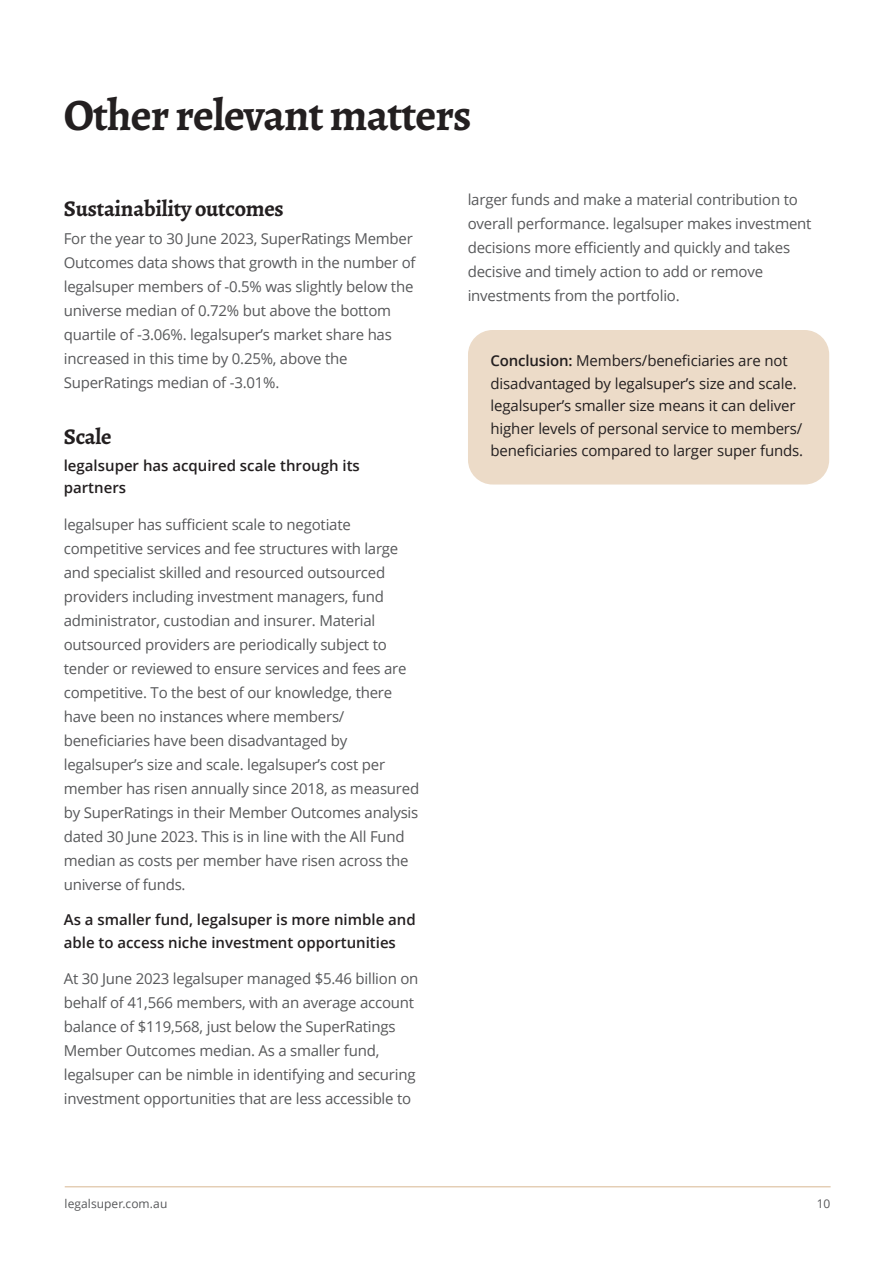
<style>
.page{position:relative;width:893px;height:1263px;background:#fff}
.page>*{position:absolute;margin:0;border:0;box-sizing:border-box;transform-origin:0 0}
.H2_-_page_heading{font:700 45px "Alegreya";letter-spacing:-.02em;color:#231f20}
.Sub-head_H3{font:700 22.5px "Alegreya";letter-spacing:-.01em;color:#231f20}
.Body_2{font:15px/24px "Open Sans";letter-spacing:-.015em;color:#57585a}
.discl{font:15px/22.5px "Open Sans";letter-spacing:-.01em;color:#231f20}
.Intro_Para{font:600 15px/22.5px "Open Sans";color:#231f20}
.t1{font:12px "Open Sans";letter-spacing:.005em;color:#57585a}
.s1{font-weight:600}
</style>
<div class="page">
<div style="left:468px;top:330px;width:361px;height:154px;background:#ecdbc8;border-radius:25px"></div>
<hr style="left:65px;top:1186px;width:766px;height:1px;background:#d8b792">
<p class="H2_-_page_heading" style="left:64px;top:86px;width:409px">Other relevant matters</p>
<p class="Sub-head_H3" style="left:64px;top:194px;width:222px">Sustainability outcomes</p>
<p class="Body_2" style="left:64px;top:227px;width:353px">For the year to 30 June 2023, SuperRatings Member Outcomes data shows that growth in the number of legalsuper members of -0.5% was slightly below the universe median of 0.72% but above the bottom quartile of -3.06%. legalsuper’s market share has increased in this time by 0.25%, above the SuperRatings median of -3.01%.</p>
<p class="Sub-head_H3" style="left:64px;top:422px;width:49px">Scale</p>
<p class="Intro_Para" style="left:64px;top:453px;width:298px">legalsuper has acquired scale through its partners</p>
<p class="Body_2" style="left:64px;top:512px;width:357px">legalsuper has sufficient scale to negotiate competitive services and fee structures with large and specialist skilled and resourced outsourced providers including investment managers, fund administrator, custodian and insurer. Material outsourced providers are periodically subject to tender or reviewed to ensure services and fees are competitive. To the best of our knowledge, there have been no instances where members/ beneficiaries have been disadvantaged by legalsuper’s size and scale. legalsuper’s cost per member has risen annually since 2018, as measured by SuperRatings in their Member Outcomes analysis dated 30 June 2023. This is in line with the All Fund median as costs per member have risen across the universe of funds.</p>
<p class="Intro_Para" style="left:64px;top:908px;width:354px">As a smaller fund, legalsuper is more nimble and able to access niche investment opportunities</p>
<p class="Body_2" style="left:64px;top:966px;width:356px">At 30 June 2023 legalsuper managed $5.46 billion on behalf of 41,566 members, with an average account balance of $119,568, just below the SuperRatings Member Outcomes median. As a smaller fund, legalsuper can be nimble in identifying and securing investment opportunities that are less accessible to</p>
<p class="Body_2" style="left:468px;top:187px;width:345px">larger funds and make a material contribution to overall performance. legalsuper makes investment decisions more efficiently and quickly and takes decisive and timely action to add or remove investments from the portfolio.</p>
<p class="discl" style="left:490px;top:349px;width:314px"><span class="s1">Conclusion:</span> Members/beneficiaries are not disadvantaged by legalsuper’s size and scale. legalsuper’s smaller size means it can deliver higher levels of personal service to members/ beneficiaries compared to larger super funds.</p>
<p class="t1" style="left:65px;top:1195px;width:104px">legalsuper.com.au</p>
<p class="t1" style="left:817px;top:1195px;width:15px">10</p>
</div>
